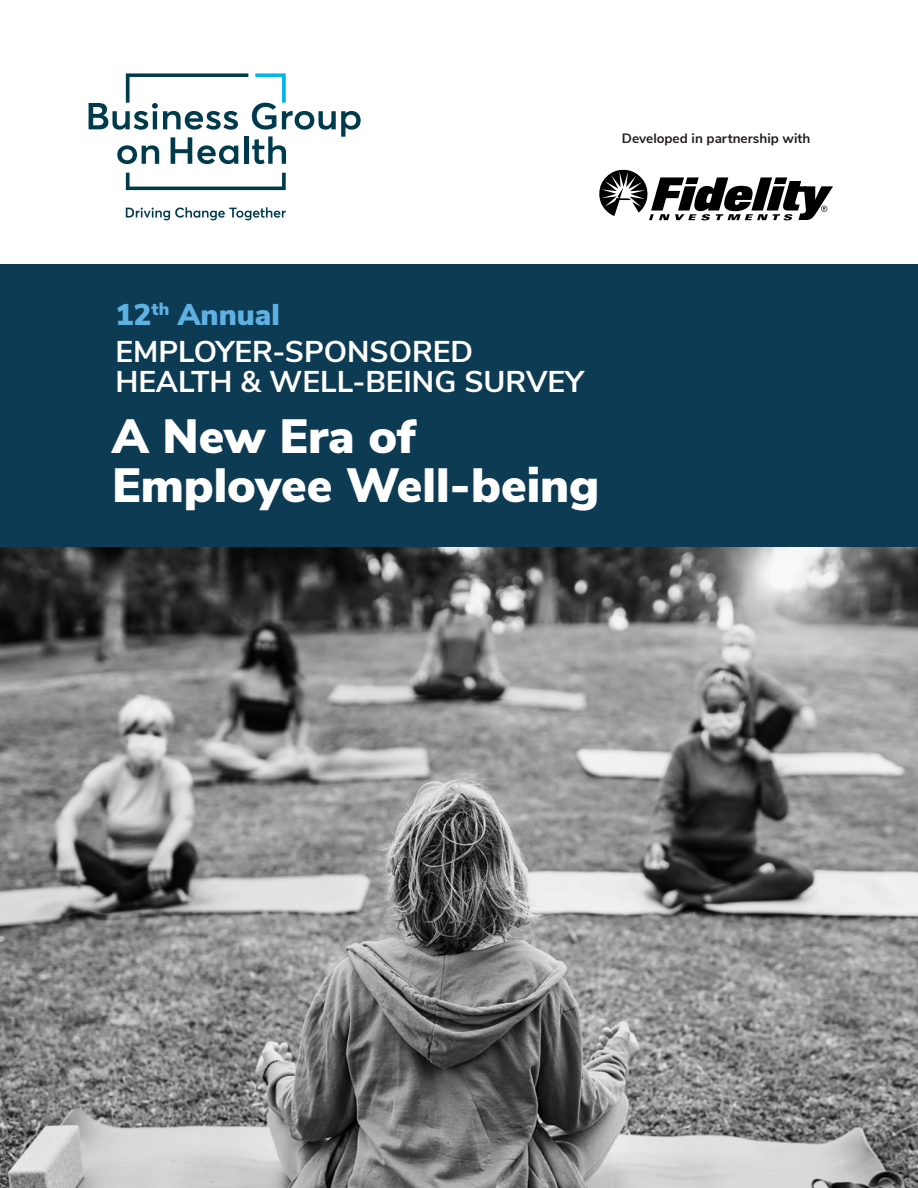
<style>
.page{position:relative;width:918px;height:1188px;background:#fff}
.page>*{position:absolute;margin:0;border:0;box-sizing:border-box;transform-origin:0 0}
.t1{font:900 48px/49.5px "Nunito Sans";color:#fff}
.t2{font:700 30px/30px "Nunito Sans";color:#fff}
.blue11thhead{font:900 30px "Nunito Sans";color:#5eb1e3}
.t3{font:700 13.5px "Nunito Sans";color:#231f20}
</style>
<div class="page">
<img style="left:0;top:546px;width:918px;height:642px">
<div style="left:0;top:264px;width:918px;height:282px;background:#0d3b53"></div>
<svg style="left:126px;top:173px;width:160px;height:17px"></svg>
<svg style="left:89px;top:73px;width:272px;height:91px"></svg>
<svg style="left:126px;top:207px;width:160px;height:13px"></svg>
<svg style="left:599px;top:170px;width:234px;height:50px"></svg>
<p class="t3" style="left:622px;top:129px;width:190px">Developed in partnership with</p>
<p class="blue11thhead" style="left:116px;top:292px;width:166px">12<sup>th</sup> Annual</p>
<p class="t2" style="left:116px;top:334px;width:470px">EMPLOYER-SPONSORED<br>HEALTH &amp; WELL-BEING SURVEY</p>
<p class="t1" style="left:112px;top:410px;width:489px">A New Era of<br>Employee Well-being</p>
</div>
